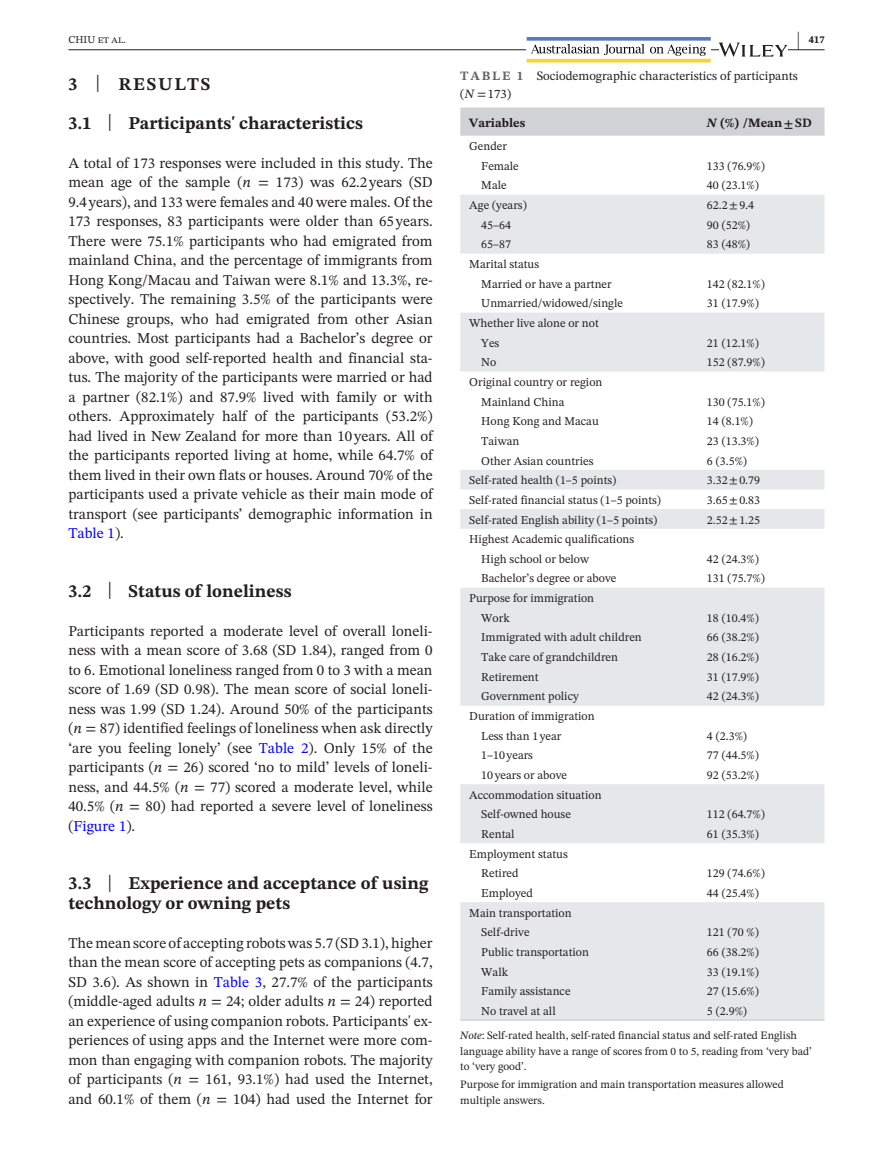
<style>
.page{position:relative;width:893px;height:1174px;background:#fff}
.page>*{position:absolute;margin:0;border:0;box-sizing:border-box;transform-origin:0 0}
.t1{font:700 21px "STIX Two Text";color:#231f20;scale:.42 1}
.t2{font:700 18px/39px "STIX Two Text";color:#231f20}
.t3{font:15px/19.5px "STIX Two Text";color:#231f20;text-align:justify}
.t4{font:12.75px/18px "STIX Two Text";color:#231f20}
.t5{font:700 12.75px "STIX Two Text";color:#231f20}
.t6{font:12px/19.6px "STIX Two Text";color:#231f20}
.t7{font:11.25px/15.8px "STIX Two Text";color:#231f20}
.t8{font:10.5px "STIX Two Text";color:#231f20}
.t9{font:700 10.5px "STIX Two Text";color:#231f20}
.s1{font-weight:400;font-size:23.7px}
.s2{font-style:italic}
.s3{color:#00f}
.s4{font-weight:700;color:#636366}
.s5{font-family:"STIX"}
</style>
<div class="page">
<hr style="left:68px;top:49px;width:756px;height:1px;background:#231f20">
<div style="left:527px;top:37px;width:184px;height:25px;background:linear-gradient(to right,#fff,#fff)"></div>
<hr style="left:527px;top:59px;width:184px;height:3px;background:#f7d52d">
<svg style="left:527px;top:37px;width:184px;height:4px"></svg>
<svg style="left:531px;top:44px;width:175px;height:12px"></svg>
<svg style="left:719px;top:43px;width:68px;height:14px"></svg>
<div style="left:460px;top:108px;width:364px;height:28px;background:#d1d2d4"></div>
<svg style="left:460px;top:195px;width:364px;height:824px;fill:#e6e7e9"></svg>
<hr style="left:460px;top:1019px;width:238px;height:1px;background:#d1d2d4">
<hr style="left:698px;top:1019px;width:126px;height:1px;background:#d1d2d4">
<h1 class="t1" style="left:797px;top:24px;width:8px">|</h1>
<p class="t8" style="left:68px;top:32px;width:59px">CHIU et al.</p>
<p class="t9" style="left:809px;top:32px;width:17px">417</p>
<p class="t2" style="left:68px;top:65px;width:296px">3 <span class="s1">|</span> RESULTS<br>3.1 <span class="s1">|</span> Participants' characteristics</p>
<p class="t3" style="left:68px;top:153px;width:366px">A total of 173 responses were included in this study. The mean age of the sample (<span class="s2">n</span> = 173) was 62.2years (SD 9.4 years), and 133 were females and 40 were males. Of the 173 responses, 83 participants were older than 65 years.<br>There were 75.1% participants who had emigrated from mainland China, and the percentage of immigrants from Hong Kong/Macau and Taiwan were 8.1% and 13.3%, re&shy;spectively. The remaining 3.5% of the participants were Chinese groups, who had emigrated from other Asian countries. Most participants had a Bachelor’s degree or above, with good self-reported health and financial sta&shy;tus. The majority of the participants were married or had a partner (82.1%) and 87.9% lived with family or with others. Approximately half of the participants (53.2%) had lived in New Zealand for more than 10 years. All of the participants reported living at home, while 64.7% of them lived in their own flats or houses. Around 70% of the participants used a private vehicle as their main mode of transport (see participants’ demographic information in <span class="s3">Table 1</span>).</p>
<p class="t4" style="left:460px;top:66px;width:339px"><span class="s4">TABLE 1</span> Sociodemographic characteristics of participants (<span class="s2">N</span> =173)</p>
<p class="t5" style="left:469px;top:113px;width:58px">Variables</p>
<p class="t5" style="left:707px;top:113px;width:106px"><span class="s2">N</span> (%) /Mean<span class="s5">±</span>SD</p>
<p class="t6" style="left:481px;top:136px;width:39px;text-indent:-12px">Gender<br>Female</p>
<p class="t6" style="left:707px;top:156px;width:59px">133 (76.9%)</p>
<p class="t6" style="left:481px;top:175px;width:27px">Male</p>
<p class="t6" style="left:707px;top:175px;width:53px">40 (23.1%)</p>
<p class="t6" style="left:469px;top:195px;width:59px">Age (years)</p>
<p class="t6" style="left:707px;top:195px;width:49px">62.2±9.4</p>
<p class="t6" style="left:481px;top:215px;width:31px">45–64</p>
<p class="t6" style="left:707px;top:215px;width:45px">90 (52%)</p>
<p class="t6" style="left:481px;top:234px;width:31px">65–87</p>
<p class="t6" style="left:707px;top:234px;width:45px">83 (48%)</p>
<p class="t6" style="left:481px;top:254px;width:132px;text-indent:-12px">Marital status<br>Married or have a partner</p>
<p class="t6" style="left:707px;top:274px;width:59px">142 (82.1%)</p>
<p class="t6" style="left:481px;top:293px;width:143px">Unmarried/widowed/single</p>
<p class="t6" style="left:707px;top:293px;width:53px">31 (17.9%)</p>
<p class="t6" style="left:481px;top:313px;width:119px;text-indent:-12px">Whether live alone or not<br>Yes</p>
<p class="t6" style="left:707px;top:333px;width:53px">21 (12.1%)</p>
<p class="t6" style="left:481px;top:352px;width:17px">No</p>
<p class="t6" style="left:707px;top:352px;width:59px">152 (87.9%)</p>
<p class="t6" style="left:481px;top:372px;width:123px;text-indent:-12px">Original country or region<br>Mainland China</p>
<p class="t6" style="left:707px;top:392px;width:59px">130 (75.1%)</p>
<p class="t6" style="left:481px;top:411px;width:119px">Hong Kong and Macau</p>
<p class="t6" style="left:707px;top:411px;width:48px">14 (8.1%)</p>
<p class="t6" style="left:481px;top:431px;width:40px">Taiwan</p>
<p class="t6" style="left:707px;top:431px;width:53px">23 (13.3%)</p>
<p class="t6" style="left:481px;top:451px;width:114px">Other Asian countries</p>
<p class="t6" style="left:707px;top:451px;width:42px">6 (3.5%)</p>
<p class="t6" style="left:469px;top:470px;width:148px">Self-rated health (1–5 points)</p>
<p class="t6" style="left:707px;top:470px;width:55px">3.32±0.79</p>
<p class="t6" style="left:469px;top:490px;width:193px">Self-rated financial status (1–5 points)</p>
<p class="t6" style="left:707px;top:490px;width:55px">3.65±0.83</p>
<p class="t6" style="left:469px;top:509px;width:190px">Self-rated English ability (1–5 points)</p>
<p class="t6" style="left:707px;top:509px;width:55px">2.52±1.25</p>
<p class="t6" style="left:481px;top:529px;width:154px;text-indent:-12px">Highest Academic qualifications<br>High school or below</p>
<p class="t6" style="left:707px;top:549px;width:53px">42 (24.3%)</p>
<p class="t2" style="left:68px;top:572px;width:225px">3.2 <span class="s1">|</span> Status of loneliness</p>
<p class="t3" style="left:68px;top:621px;width:366px">Participants reported a moderate level of overall loneli&shy;ness with a mean score of 3.68 (SD 1.84), ranged from 0 to 6. Emotional loneliness ranged from 0 to 3 with a mean score of 1.69 (SD 0.98). The mean score of social loneli&shy;ness was 1.99 (SD 1.24). Around 50% of the participants (<span class="s2">n</span> = 87) identified feelings of loneliness when ask directly ‘are you feeling lonely’ (see <span class="s3">Table 2</span>). Only 15% of the participants (<span class="s2">n</span> = 26) scored ‘no to mild’ levels of loneli&shy;ness, and 44.5% (<span class="s2">n</span> = 77) scored a moderate level, while 40.5% (<span class="s2">n</span> = 80) had reported a severe level of loneliness (<span class="s3">Figure 1</span>).</p>
<p class="t2" style="left:68px;top:874px;width:362px;line-height:19.5px">3.3 <span class="s1">|</span> Experience and acceptance of using technology or owning pets</p>
<p class="t3" style="left:68px;top:933px;width:366px">The mean score of accepting robots was 5.7 (SD 3.1), higher than the mean score of accepting pets as companions (4.7, SD 3.6). As shown in <span class="s3">Table 3</span>, 27.7% of the participants (middle-aged adults <span class="s2">n</span> = 24; older adults <span class="s2">n</span> = 24) reported an experience of using companion robots. Participants' ex&shy;periences of using apps and the Internet were more com&shy;mon than engaging with companion robots. The majority of participants (<span class="s2">n</span> = 161, 93.1%) had used the Internet, and 60.1% of them (<span class="s2">n</span> = 104) had used the Internet for</p>
<p class="t6" style="left:481px;top:568px;width:137px">Bachelor’s degree or above</p>
<p class="t6" style="left:707px;top:568px;width:59px">131 (75.7%)</p>
<p class="t6" style="left:481px;top:588px;width:114px;text-indent:-12px">Purpose for immigration<br>Work</p>
<p class="t6" style="left:707px;top:608px;width:53px">18 (10.4%)</p>
<p class="t6" style="left:481px;top:627px;width:162px">Immigrated with adult children</p>
<p class="t6" style="left:707px;top:627px;width:53px">66 (38.2%)</p>
<p class="t6" style="left:481px;top:647px;width:138px">Take care of grandchildren</p>
<p class="t6" style="left:707px;top:647px;width:53px">28 (16.2%)</p>
<p class="t6" style="left:481px;top:667px;width:59px">Retirement</p>
<p class="t6" style="left:707px;top:667px;width:53px">31 (17.9%)</p>
<p class="t6" style="left:481px;top:686px;width:99px">Government policy</p>
<p class="t6" style="left:707px;top:686px;width:53px">42 (24.3%)</p>
<p class="t6" style="left:481px;top:706px;width:115px;text-indent:-12px">Duration of immigration<br>Less than 1 year</p>
<p class="t6" style="left:707px;top:726px;width:42px">4 (2.3%)</p>
<p class="t6" style="left:481px;top:745px;width:53px">1–10 years</p>
<p class="t6" style="left:707px;top:745px;width:53px">77 (44.5%)</p>
<p class="t6" style="left:481px;top:765px;width:87px">10 years or above</p>
<p class="t6" style="left:707px;top:765px;width:53px">92 (53.2%)</p>
<p class="t6" style="left:481px;top:784px;width:122px;text-indent:-12px">Accommodation situation<br>Self-owned house</p>
<p class="t6" style="left:707px;top:804px;width:59px">112 (64.7%)</p>
<p class="t6" style="left:481px;top:824px;width:35px">Rental</p>
<p class="t6" style="left:707px;top:824px;width:53px">61 (35.3%)</p>
<p class="t6" style="left:481px;top:843px;width:88px;text-indent:-12px">Employment status<br>Retired</p>
<p class="t6" style="left:707px;top:863px;width:59px">129 (74.6%)</p>
<p class="t6" style="left:481px;top:883px;width:53px">Employed</p>
<p class="t6" style="left:707px;top:883px;width:53px">44 (25.4%)</p>
<p class="t6" style="left:481px;top:902px;width:92px;text-indent:-12px">Main transportation<br>Self-drive</p>
<p class="t6" style="left:707px;top:922px;width:53px">121 (70 %)</p>
<p class="t6" style="left:481px;top:942px;width:109px">Public transportation</p>
<p class="t6" style="left:707px;top:942px;width:53px">66 (38.2%)</p>
<p class="t6" style="left:481px;top:961px;width:28px">Walk</p>
<p class="t6" style="left:707px;top:961px;width:53px">33 (19.1%)</p>
<p class="t6" style="left:481px;top:981px;width:91px">Family assistance</p>
<p class="t6" style="left:707px;top:981px;width:53px">27 (15.6%)</p>
<p class="t6" style="left:481px;top:1001px;width:76px">No travel at all</p>
<p class="t6" style="left:707px;top:1001px;width:42px">5 (2.9%)</p>
<p class="t7" style="left:460px;top:1027px;width:353px"><span class="s2">Note</span>: Self-rated health, self-rated financial status and self-rated English language ability have a range of scores from 0 to 5, reading from ‘very bad’ to ‘very good’.</p>
<p class="t7" style="left:460px;top:1076px;width:325px">Purpose for immigration and main transportation measures allowed multiple answers.</p>
</div>
